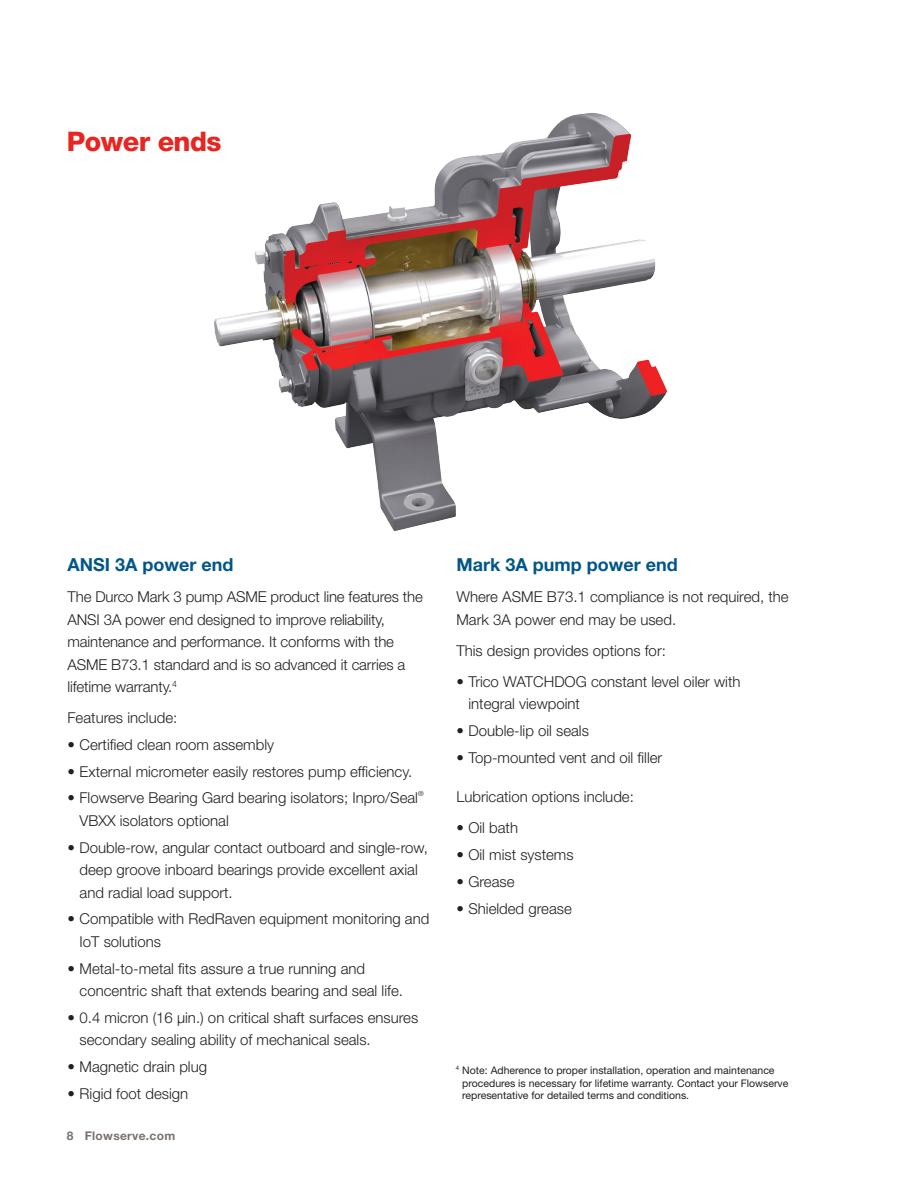
<style>
.page{position:relative;width:918px;height:1188px;background:#fff}
.page>*{position:absolute;margin:0;border:0;box-sizing:border-box;transform-origin:0 0}
.Headline_Level_1__re{font:800 27px "Helvetica Neue LT Std";letter-spacing:-.02em;color:#e72621}
.Subhead_Level_1__blu{font:700 18px "Helvetica Neue LT Std";color:#00568a}
.Body_copy{font:300 15px/22.5px "Helvetica Neue LT Std";color:#231f20}
.t1{font:700 12px "Helvetica Neue LT Std";letter-spacing:.025em;color:#79716c}
.Footnote{font:10.5px/12.6px "Helvetica Neue LT Std";color:#231f20}
.t2{font:300 7.05px "Helvetica LT Std";color:#231f20}
</style>
<div class="page">
<img style="left:214px;top:113px;width:453px;height:418px">
<p class="Headline_Level_1__re" style="left:67px;top:125px;width:156px">Power ends</p>
<p class="Subhead_Level_1__blu" style="left:68px;top:554px;width:167px">ANSI 3A power end</p>
<p class="Body_copy" style="left:68px;top:585px;width:357px">The Durco Mark 3 pump ASME product line features the ANSI 3A power end designed to improve reliability, maintenance and performance. It conforms with the ASME B73.1 standard and is so advanced it carries a lifetime warranty.<sup>4</sup></p>
<p class="Body_copy" style="left:68px;top:706px;width:111px">Features include:</p>
<p class="Body_copy" style="left:68px;top:733px;width:208px">• Certified clean room assembly</p>
<p class="Body_copy" style="left:68px;top:760px;width:346px">• External micrometer easily restores pump efficiency.</p>
<p class="Body_copy" style="left:68px;top:786px;width:352px">• Flowserve Bearing Gard bearing isolators; Inpro/Seal</p>
<p class="t2" style="left:418px;top:789px;width:7px">®</p>
<p class="Body_copy" style="left:80px;top:809px;width:151px">VBXX isolators optional</p>
<p class="Body_copy" style="left:80px;top:836px;width:350px;text-indent:-12px">• Double-row, angular contact outboard and single-row, deep groove inboard bearings provide excellent axial and radial load support.</p>
<p class="Body_copy" style="left:80px;top:907px;width:351px;text-indent:-12px">• Compatible with RedRaven equipment monitoring and<br>IoT solutions</p>
<p class="Body_copy" style="left:80px;top:957px;width:325px;text-indent:-12px">• Metal-to-metal fits assure a true running and concentric shaft that extends bearing and seal life.</p>
<p class="Body_copy" style="left:80px;top:1006px;width:340px;text-indent:-12px">• 0.4 micron (16 μin.) on critical shaft surfaces ensures secondary sealing ability of mechanical seals.</p>
<p class="Body_copy" style="left:68px;top:1055px;width:141px">• Magnetic drain plug</p>
<p class="Body_copy" style="left:68px;top:1082px;width:122px">• Rigid foot design</p>
<p class="t1" style="left:67px;top:1128px;width:110px">8 Flowserve.com</p>
<p class="Subhead_Level_1__blu" style="left:456px;top:554px;width:223px">Mark 3A pump power end</p>
<p class="Body_copy" style="left:456px;top:585px;width:334px">Where ASME B73.1 compliance is not required, the<br>Mark 3A power end may be used.</p>
<p class="Body_copy" style="left:456px;top:639px;width:211px">This design provides options for:</p>
<p class="Body_copy" style="left:468px;top:670px;width:274px;text-indent:-12px">• Trico WATCHDOG constant level oiler with integral viewpoint</p>
<p class="Body_copy" style="left:456px;top:719px;width:134px">• Double-lip oil seals</p>
<p class="Body_copy" style="left:456px;top:746px;width:207px">• Top-mounted vent and oil filler</p>
<p class="Body_copy" style="left:456px;top:785px;width:179px">Lubrication options include:</p>
<p class="Body_copy" style="left:456px;top:816px;width:63px">• Oil bath</p>
<p class="Body_copy" style="left:456px;top:843px;width:119px">• Oil mist systems</p>
<p class="Body_copy" style="left:456px;top:870px;width:60px">• Grease</p>
<p class="Body_copy" style="left:456px;top:897px;width:117px">• Shielded grease</p>
<p class="Footnote" style="left:462px;top:1064px;width:328px;text-indent:-6px"><sup>4</sup> Note: Adherence to proper installation, operation and maintenance procedures is necessary for lifetime warranty. Contact your Flowserve representative for detailed terms and conditions.</p>
</div>
